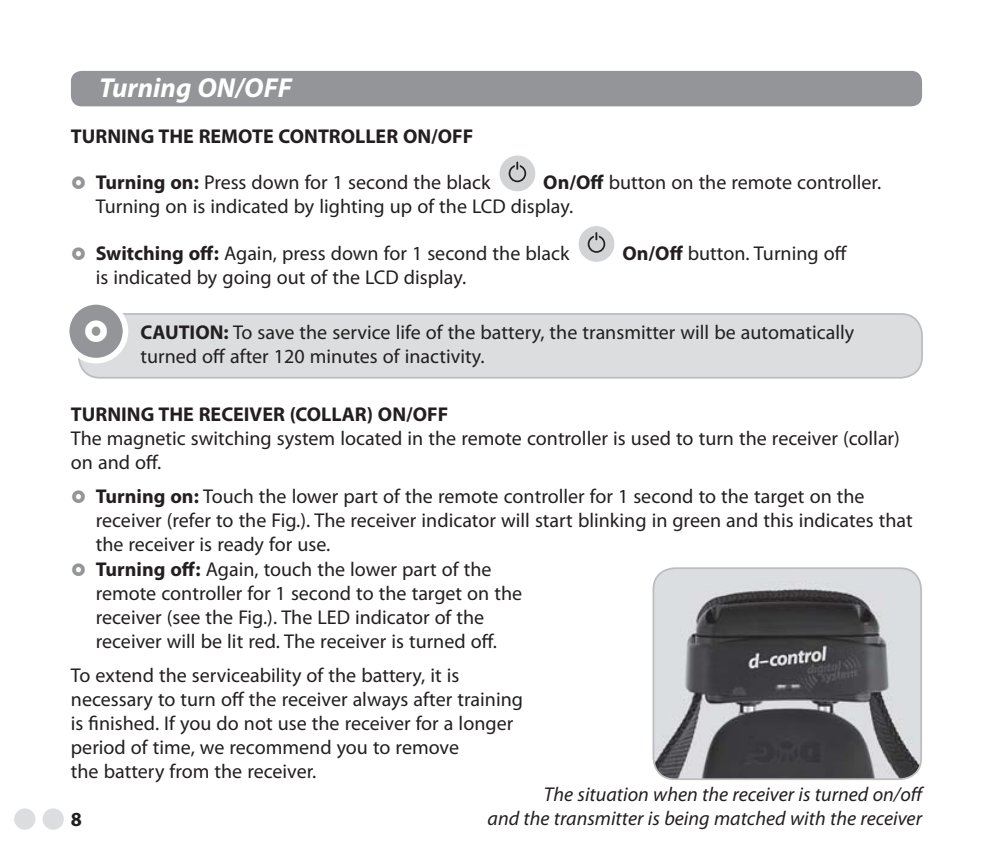
<style>
.page{position:relative;width:993px;height:851px;background:#fff}
.page>*{position:absolute;margin:0;border:0;box-sizing:border-box;transform-origin:0 0}
.t1{font:italic 700 27.5px "Myriad Pro";color:#fff}
.t2{font:20px/24px "Myriad Pro";color:#231f20}
.t3{font:italic 20px/24px "Myriad Pro";color:#231f20;text-align:right}
.t4{font:700 20px "Myriad Pro";color:#231f20}
.s1{font-weight:700}
</style>
<div class="page">
<div style="left:71px;top:71px;width:850px;height:35px;background:#939598;border-radius:11px"></div>
<svg style="left:499px;top:155px;width:36px;height:36px"></svg>
<svg style="left:578px;top:226px;width:36px;height:36px"></svg>
<div style="left:79px;top:314px;width:842px;height:63px;background:#dcddde;border-radius:21px"></div>
<div style="left:78px;top:313px;width:844px;height:65px;border:2px solid #bbbdc0;border-radius:21px"></div>
<div style="left:67px;top:302px;width:58px;height:58px;background:#939598;border-radius:50%"></div>
<div style="left:64px;top:299px;width:64px;height:64px;border:6px solid #fff;border-radius:50%"></div>
<div style="left:14px;top:808px;width:21px;height:21px;background:#dcddde;border-radius:50%"></div>
<div style="left:43px;top:808px;width:21px;height:21px;background:#dcddde;border-radius:50%"></div>
<img style="left:655px;top:573px;width:265px;height:206px">
<div style="left:652px;top:567px;width:269px;height:213px;border:2px solid #bbbdc0;border-radius:21px"></div>
<h1 class="t1" style="left:99px;top:78px;width:194px">Turning ON/OFF</h1>
<p class="t4" style="left:71px;top:128px;width:404px">TURNING THE REMOTE CONTROLLER ON/OFF</p>
<p class="t2" style="left:96px;top:172px;width:396px"><span class="s1">Turning on:</span> Press down for 1 second the black</p>
<p class="t2" style="left:96px;top:172px;width:786px;text-indent:447px"><span class="s1">On/Off</span> button on the remote controller.<br>Turning on is indicated by lighting up of the LCD display.</p>
<p class="t2" style="left:96px;top:243px;width:475px"><span class="s1">Switching off:</span> Again, press down for 1 second the black</p>
<p class="t2" style="left:622px;top:243px;width:226px"><span class="s1">On/Off</span> button. Turning off</p>
<p class="t2" style="left:96px;top:267px;width:372px">is indicated by going out of the LCD display.</p>
<p class="t2" style="left:140px;top:322px;width:715px"><span class="s1">CAUTION:</span> To save the service life of the battery, the transmitter will be automatically turned off after 120 minutes of inactivity.</p>
<p class="t4" style="left:71px;top:407px;width:378px">TURNING THE RECEIVER (COLLAR) ON/OFF</p>
<p class="t2" style="left:71px;top:428px;width:830px">The magnetic switching system located in the remote controller is used to turn the receiver (collar) on and off.</p>
<p class="t2" style="left:96px;top:486px;width:818px"><span class="s1">Turning on:</span> Touch the lower part of the remote controller for 1 second to the target on the receiver (refer to the Fig.). The receiver indicator will start blinking in green and this indicates that the receiver is ready for use.<br><span class="s1">Turning off:</span> Again, touch the lower part of the<br>remote controller for 1 second to the target on the<br>receiver (see the Fig.). The LED indicator of the<br>receiver will be lit red. The receiver is turned off.</p>
<p class="t2" style="left:71px;top:664px;width:453px">To extend the serviceability of the battery, it is necessary to turn off the receiver always after training is finished. If you do not use the receiver for a longer period of time, we recommend you to remove<br>the battery from the receiver.</p>
<p class="t3" style="left:487px;top:784px;width:438px">The situation when the receiver is turned on/off<br>and the transmitter is being matched with the receiver</p>
<p class="t4" style="left:71px;top:811px;width:13px">8</p>
</div>
